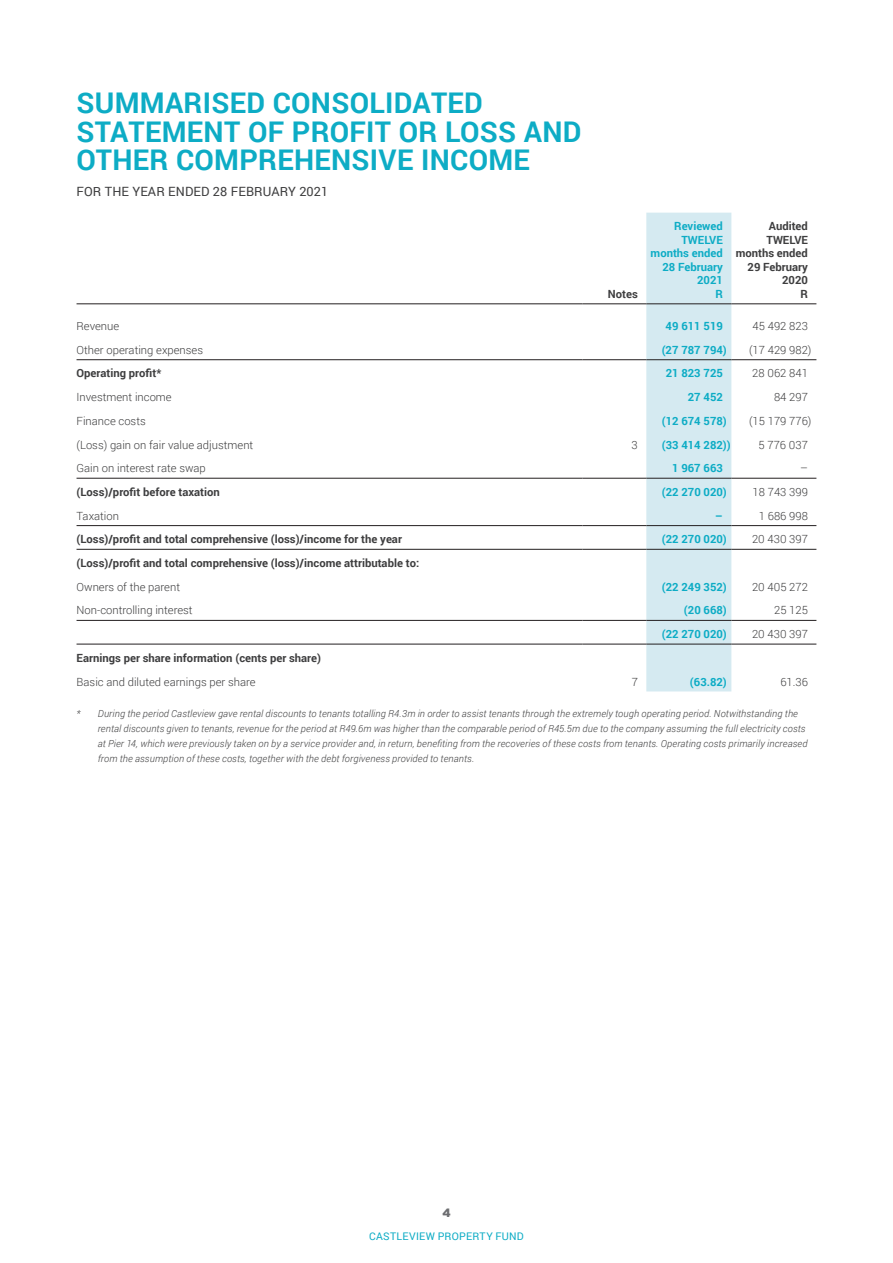
<style>
.page{position:relative;width:893px;height:1263px;background:#fff}
.page>*{position:absolute;margin:0;border:0;box-sizing:border-box;transform-origin:0 0}
.t1{font:700 28.5px/28.5px "Roboto";letter-spacing:.01em;color:#0dacc5}
.t2{font:12.75px "Roboto";letter-spacing:.01em;color:#3e3e3f}
.t3{font:900 12px "Gotham";color:#6c6d70}
.t4{font:300 11.25px "Roboto";color:#3e3e3f}
.t5{font:700 11.25px/13.5px "Roboto";color:#3e3e3f;text-align:right}
.t6{font:700 11.25px/13.5px "Roboto";color:#0dacc5;text-align:right}
.t7{font:10.5px "Roboto";letter-spacing:.025em;color:#0dacc5}
.t8{font:italic 300 9.75px/15px "Roboto";letter-spacing:.015em;color:#3e3e3f}
</style>
<div class="page">
<svg style="left:646px;top:213px;width:85px;height:478px"></svg>
<hr style="left:77px;top:304px;width:506px;height:1px;background:#231f20">
<hr style="left:583px;top:304px;width:63px;height:1px;background:#231f20">
<hr style="left:646px;top:304px;width:85px;height:1px;background:#231f20">
<hr style="left:731px;top:304px;width:85px;height:1px;background:#231f20">
<hr style="left:77px;top:359px;width:506px;height:1px;background:#231f20">
<hr style="left:583px;top:359px;width:63px;height:1px;background:#231f20">
<hr style="left:646px;top:359px;width:85px;height:1px;background:#231f20">
<hr style="left:731px;top:359px;width:85px;height:1px;background:#231f20">
<hr style="left:77px;top:478px;width:506px;height:1px;background:#231f20">
<hr style="left:583px;top:478px;width:63px;height:1px;background:#231f20">
<hr style="left:646px;top:478px;width:85px;height:1px;background:#231f20">
<hr style="left:731px;top:478px;width:85px;height:1px;background:#231f20">
<hr style="left:77px;top:525px;width:506px;height:1px;background:#231f20">
<hr style="left:583px;top:525px;width:63px;height:1px;background:#231f20">
<hr style="left:646px;top:525px;width:85px;height:1px;background:#231f20">
<hr style="left:731px;top:525px;width:85px;height:1px;background:#231f20">
<hr style="left:77px;top:549px;width:506px;height:1px;background:#231f20">
<hr style="left:583px;top:549px;width:63px;height:1px;background:#231f20">
<hr style="left:646px;top:549px;width:85px;height:1px;background:#231f20">
<hr style="left:731px;top:549px;width:85px;height:1px;background:#231f20">
<hr style="left:77px;top:620px;width:506px;height:1px;background:#231f20">
<hr style="left:583px;top:620px;width:63px;height:1px;background:#231f20">
<hr style="left:646px;top:620px;width:85px;height:1px;background:#231f20">
<hr style="left:731px;top:620px;width:85px;height:1px;background:#231f20">
<hr style="left:77px;top:644px;width:506px;height:1px;background:#231f20">
<hr style="left:583px;top:644px;width:63px;height:1px;background:#231f20">
<hr style="left:646px;top:644px;width:85px;height:1px;background:#231f20">
<hr style="left:731px;top:644px;width:85px;height:1px;background:#231f20">
<h1 class="t1" style="left:77px;top:88px;width:506px">SUMMARISED CONSOLIDATED<br>STATEMENT OF PROFIT OR LOSS AND<br>OTHER COMPREHENSIVE INCOME</h1>
<h2 class="t2" style="left:77px;top:183px;width:253px">FOR THE YEAR ENDED 28 FEBRUARY 2021</h2>
<p class="t5" style="left:608px;top:287px;width:32px">Notes</p>
<p class="t6" style="left:651px;top:219px;width:74px">Reviewed<br>TWELVE months ended<br>28 February<br>2021<br>R</p>
<p class="t5" style="left:736px;top:219px;width:74px">Audited<br>TWELVE months ended<br>29 February<br>2020<br>R</p>
<p class="t4" style="left:77px;top:318px;width:44px">Revenue</p>
<p class="t6" style="left:666px;top:319px;width:59px">49 611 519</p>
<p class="t4" style="left:753px;top:318px;width:57px">45 492 823</p>
<p class="t4" style="left:77px;top:342px;width:128px">Other operating expenses</p>
<p class="t6" style="left:662px;top:343px;width:67px">(27 787 794)</p>
<p class="t4" style="left:749px;top:342px;width:64px">(17 429 982)</p>
<p class="t5" style="left:77px;top:366px;width:86px">Operating profit*</p>
<p class="t6" style="left:666px;top:366px;width:59px">21 823 725</p>
<p class="t4" style="left:752px;top:366px;width:57px">28 062 841</p>
<p class="t4" style="left:77px;top:389px;width:97px">Investment income</p>
<p class="t6" style="left:688px;top:390px;width:37px">27 452</p>
<p class="t4" style="left:774px;top:389px;width:35px">84 297</p>
<p class="t4" style="left:77px;top:413px;width:71px">Finance costs</p>
<p class="t6" style="left:662px;top:414px;width:67px">(12 674 578)</p>
<p class="t4" style="left:749px;top:413px;width:64px">(15 179 776)</p>
<p class="t4" style="left:77px;top:437px;width:178px">(Loss) gain on fair value adjustment</p>
<p class="t4" style="left:632px;top:437px;width:8px">3</p>
<p class="t6" style="left:662px;top:437px;width:70px">(33 414 282))</p>
<p class="t4" style="left:758px;top:437px;width:51px">5 776 037</p>
<p class="t4" style="left:77px;top:460px;width:131px">Gain on interest rate swap</p>
<p class="t6" style="left:672px;top:461px;width:52px">1 967 663</p>
<p class="t4" style="left:800px;top:460px;width:9px">–</p>
<p class="t5" style="left:77px;top:485px;width:145px">(Loss)/profit before taxation</p>
<p class="t6" style="left:662px;top:485px;width:67px">(22 270 020)</p>
<p class="t4" style="left:753px;top:484px;width:57px">18 743 399</p>
<p class="t4" style="left:77px;top:508px;width:44px">Taxation</p>
<p class="t6" style="left:715px;top:508px;width:9px">–</p>
<p class="t4" style="left:759px;top:508px;width:51px">1 686 998</p>
<p class="t5" style="left:77px;top:532px;width:327px">(Loss)/profit and total comprehensive (loss)/income for the year</p>
<p class="t6" style="left:662px;top:532px;width:67px">(22 270 020)</p>
<p class="t4" style="left:752px;top:531px;width:57px">20 430 397</p>
<p class="t5" style="left:77px;top:556px;width:344px">(Loss)/profit and total comprehensive (loss)/income attributable to:</p>
<p class="t4" style="left:77px;top:579px;width:105px">Owners of the parent</p>
<p class="t6" style="left:662px;top:579px;width:67px">(22 249 352)</p>
<p class="t4" style="left:752px;top:579px;width:57px">20 405 272</p>
<p class="t4" style="left:77px;top:603px;width:118px">Non-controlling interest</p>
<p class="t6" style="left:684px;top:603px;width:44px">(20 668)</p>
<p class="t4" style="left:774px;top:603px;width:35px">25 125</p>
<p class="t6" style="left:662px;top:627px;width:67px">(22 270 020)</p>
<p class="t4" style="left:752px;top:626px;width:57px">20 430 397</p>
<p class="t5" style="left:77px;top:651px;width:246px">Earnings per share information (cents per share)</p>
<p class="t4" style="left:77px;top:674px;width:180px">Basic and diluted earnings per share</p>
<p class="t4" style="left:632px;top:674px;width:8px">7</p>
<p class="t6" style="left:690px;top:674px;width:38px">(63.82)</p>
<p class="t4" style="left:780px;top:674px;width:29px">61.36</p>
<p class="t8" style="left:98px;top:706px;width:711px;text-indent:-21px">* During the period Castleview gave rental discounts to tenants totalling R4.3m in order to assist tenants through the extremely tough operating period. Notwithstanding the rental discounts given to tenants, revenue for the period at R49.6m was higher than the comparable period of R45.5m due to the company assuming the full electricity costs at Pier 14, which were previously taken on by a service provider and, in return, benefiting from the recoveries of these costs from tenants. Operating costs primarily increased from the assumption of these costs, together with the debt forgiveness provided to tenants.</p>
<p class="t3" style="left:442px;top:1205px;width:10px">4</p>
<p class="t7" style="left:369px;top:1229px;width:156px">CASTLEVIEW PROPERTY FUND</p>
</div>
